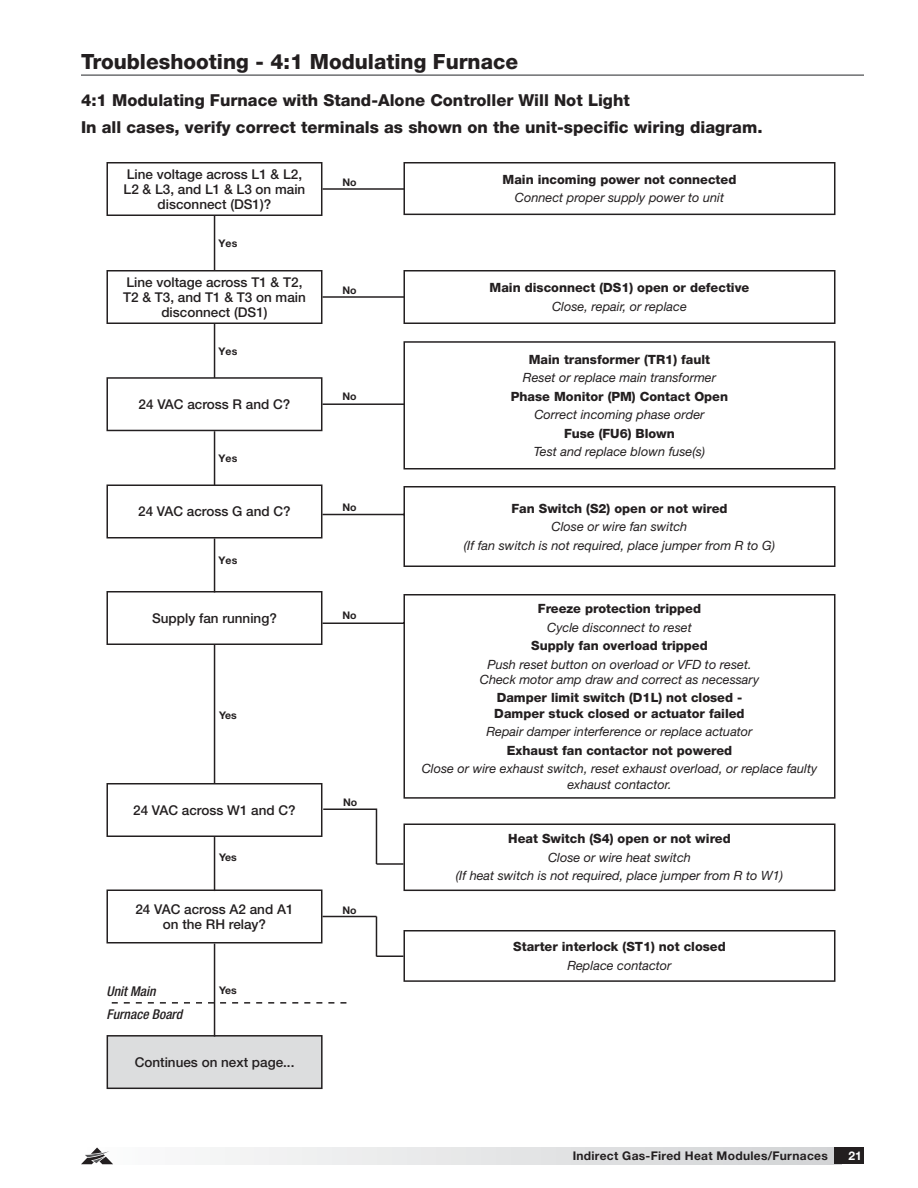
<style>
.page{position:relative;width:918px;height:1188px;background:#fff}
.page>*{position:absolute;margin:0;border:0;box-sizing:border-box;transform-origin:0 0}
.t1{font:800 21px "Helvetica Neue LT Std";color:#231f20}
.t2{font:800 16.5px/26.4px "Helvetica Neue LT Std";color:#231f20}
.t3{font:500 13.5px/15px "Helvetica Neue LT Std";color:#231f20;text-align:center}
.t4{font:italic 500 condensed 13.5px "Helvetica Neue LT Std";color:#231f20}
.t5{font:italic 12.75px/18.6px "Helvetica Neue LT Std";color:#231f20;text-align:center}
.t6{font:800 12.75px/15.3px "Helvetica Neue LT Std";color:#231f20}
.t7{font:700 12px "Helvetica Neue LT Std";letter-spacing:.025em;color:#231f20}
.t8{font:700 12px "Helvetica Neue LT Std";color:#fff}
.t9{font:700 10.5px "Helvetica Neue LT Std";color:#231f20}
</style>
<div class="page">
<div style="left:81px;top:1148px;width:760px;height:16px;background:linear-gradient(to right,#fcfcfc,#d2d3d5)"></div>
<div style="left:834px;top:1148px;width:30px;height:16px;background:#231f20"></div>
<svg style="left:81px;top:1148px;width:32px;height:16px"></svg>
<hr style="left:81px;top:74px;width:783px;height:2px;background:#6d6e70">
<div style="left:106px;top:377px;width:216px;height:54px;border:2px solid #231f20"></div>
<svg style="left:213px;top:379px;width:623px;height:106px"></svg>
<div style="left:106px;top:485px;width:216px;height:54px;border:2px solid #231f20"></div>
<svg style="left:321px;top:485px;width:515px;height:82px"></svg>
<hr style="left:214px;top:538px;width:1px;height:54px;background:#231f20">
<div style="left:106px;top:270px;width:216px;height:54px;border:2px solid #231f20"></div>
<svg style="left:213px;top:269px;width:623px;height:110px"></svg>
<div style="left:106px;top:162px;width:216px;height:54px;border:2px solid #231f20"></div>
<svg style="left:321px;top:162px;width:515px;height:54px"></svg>
<div style="left:107px;top:1036px;width:215px;height:52px;background:#dcddde"></div>
<div style="left:107px;top:1035px;width:216px;height:54px;border:2px solid #231f20"></div>
<div style="left:106px;top:591px;width:216px;height:54px;border:2px solid #231f20"></div>
<svg style="left:213px;top:593px;width:623px;height:206px"></svg>
<div style="left:106px;top:783px;width:216px;height:54px;border:2px solid #231f20"></div>
<svg style="left:213px;top:808px;width:623px;height:85px"></svg>
<hr style="left:376px;top:810px;width:1px;height:54px;background:#231f20">
<div style="left:106px;top:890px;width:216px;height:54px;border:2px solid #231f20"></div>
<svg style="left:213px;top:915px;width:623px;height:123px"></svg>
<hr style="left:376px;top:917px;width:1px;height:39px;background:#231f20">
<svg style="left:112px;top:1002px;width:234px;height:2px"></svg>
<hr style="left:214px;top:216px;width:1px;height:54px;background:#231f20">
<h1 class="t1" style="left:81px;top:54px;width:439px">Troubleshooting - 4:1 Modulating Furnace</h1>
<p class="t2" style="left:81px;top:89px;width:683px">4:1 Modulating Furnace with Stand-Alone Controller Will Not Light<br>In all cases, verify correct terminals as shown on the unit-specific wiring diagram.</p>
<p class="t3" style="left:124px;top:168px;width:183px">Line voltage across L1 &amp; L2,<br>L2 &amp; L3, and L1 &amp; L3 on main disconnect (DS1)?</p>
<p class="t6" style="left:503px;top:173px;width:235px">Main incoming power not connected</p>
<p class="t9" style="left:342px;top:178px;width:16px">No</p>
<p class="t5" style="left:515px;top:190px;width:211px">Connect proper supply power to unit</p>
<p class="t9" style="left:219px;top:239px;width:20px">Yes</p>
<p class="t3" style="left:123px;top:276px;width:184px">Line voltage across T1 &amp; T2,<br>T2 &amp; T3, and T1 &amp; T3 on main disconnect (DS1)</p>
<p class="t6" style="left:490px;top:281px;width:261px">Main disconnect (DS1) open or defective</p>
<p class="t9" style="left:342px;top:286px;width:16px">No</p>
<p class="t5" style="left:552px;top:298px;width:136px">Close, repair, or replace</p>
<p class="t9" style="left:219px;top:347px;width:20px">Yes</p>
<p class="t3" style="left:139px;top:398px;width:153px">24 VAC across R and C?</p>
<p class="t9" style="left:219px;top:454px;width:20px">Yes</p>
<p class="t9" style="left:342px;top:393px;width:16px">No</p>
<p class="t6" style="left:529px;top:352px;width:183px">Main transformer (TR1) fault</p>
<p class="t5" style="left:523px;top:369px;width:195px">Reset or replace main transformer</p>
<p class="t6" style="left:511px;top:390px;width:219px">Phase Monitor (PM) Contact Open</p>
<p class="t5" style="left:534px;top:406px;width:172px">Correct incoming phase order</p>
<p class="t6" style="left:564px;top:427px;width:112px">Fuse (FU6) Blown</p>
<p class="t5" style="left:534px;top:443px;width:173px">Test and replace blown fuse(s)</p>
<p class="t3" style="left:138px;top:505px;width:154px">24 VAC across G and C?</p>
<p class="t6" style="left:511px;top:501px;width:218px">Fan Switch (S2) open or not wired</p>
<p class="t5" style="left:464px;top:518px;width:313px">Close or wire fan switch<br>(If fan switch is not required, place jumper from R to G)</p>
<p class="t9" style="left:342px;top:504px;width:16px">No</p>
<p class="t9" style="left:219px;top:556px;width:20px">Yes</p>
<p class="t3" style="left:152px;top:612px;width:126px">Supply fan running?</p>
<p class="t9" style="left:219px;top:712px;width:19px">Yes</p>
<p class="t3" style="left:133px;top:804px;width:164px">24 VAC across W1 and C?</p>
<p class="t9" style="left:219px;top:853px;width:19px">Yes</p>
<p class="t3" style="left:135px;top:903px;width:160px">24 VAC across A2 and A1 on the RH relay?</p>
<p class="t4" style="left:106px;top:984px;width:51px">Unit Main</p>
<p class="t9" style="left:219px;top:986px;width:19px">Yes</p>
<p class="t4" style="left:106px;top:1007px;width:77px">Furnace Board</p>
<p class="t3" style="left:135px;top:1056px;width:161px">Continues on next page...</p>
<p class="t9" style="left:342px;top:612px;width:16px">No</p>
<p class="t9" style="left:343px;top:799px;width:16px">No</p>
<p class="t9" style="left:342px;top:906px;width:16px">No</p>
<p class="t6" style="left:538px;top:602px;width:165px">Freeze protection tripped</p>
<p class="t5" style="left:547px;top:619px;width:146px">Cycle disconnect to reset</p>
<p class="t6" style="left:531px;top:639px;width:178px">Supply fan overload tripped</p>
<p class="t5" style="left:480px;top:658px;width:281px;line-height:15.3px">Push reset button on overload or VFD to reset.<br>Check motor amp draw and correct as necessary</p>
<p class="t6" style="left:494px;top:691px;width:252px">Damper limit switch (D1L) not closed -<br>Damper stuck closed or actuator failed</p>
<p class="t5" style="left:486px;top:724px;width:268px">Repair damper interference or replace actuator</p>
<p class="t6" style="left:507px;top:744px;width:227px">Exhaust fan contactor not powered</p>
<p class="t5" style="left:422px;top:762px;width:397px;line-height:15.3px">Close or wire exhaust switch, reset exhaust overload, or replace faulty exhaust contactor.</p>
<p class="t6" style="left:508px;top:832px;width:224px">Heat Switch (S4) open or not wired</p>
<p class="t5" style="left:456px;top:849px;width:329px">Close or wire heat switch<br>(If heat switch is not required, place jumper from R to W1)</p>
<p class="t6" style="left:513px;top:940px;width:214px">Starter interlock (ST1) not closed</p>
<p class="t5" style="left:567px;top:957px;width:106px">Replace contactor</p>
<p class="t7" style="left:573px;top:1152px;width:257px">Indirect Gas-Fired Heat Modules/Furnaces</p>
<p class="t8" style="left:849px;top:1152px;width:15px">21</p>
</div>
